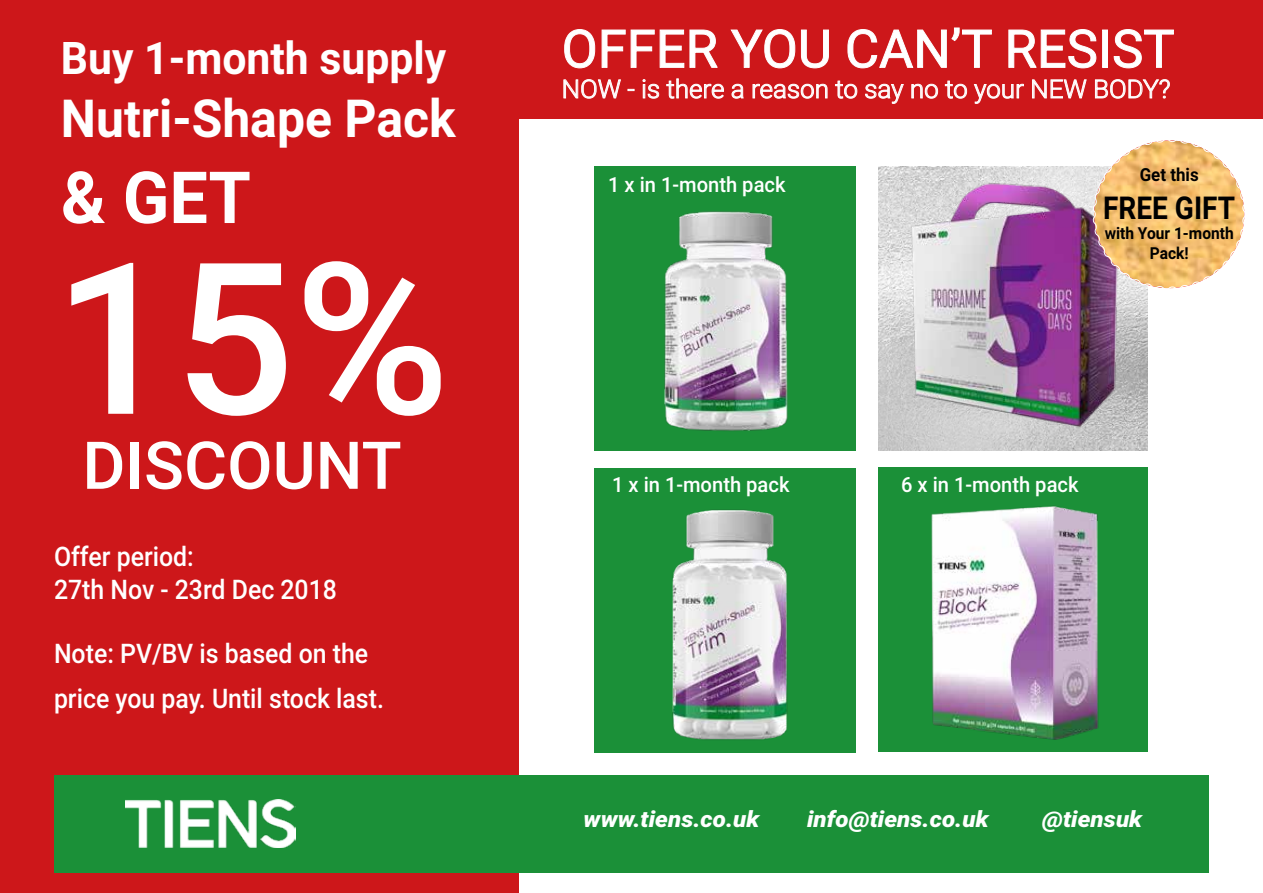
<style>
.page{position:relative;width:1263px;height:893px;background:#fff}
.page>*{position:absolute;margin:0;border:0;box-sizing:border-box;transform-origin:0 0}
.t1{font:500 211.5px "Roboto";color:#fff}
.t2{font:700 72px "Roboto";color:#fff;scale:.95 1}
.t3{font:500 66px "Roboto";color:#fff}
.t4{font:52.5px "Roboto";color:#fff}
.t5{font:700 52.5px "Roboto";color:#fff;scale:.95 1}
.t6{font:700 45px "Roboto";color:#fff;scale:.95 1}
.t7{font:700 31.5px "Roboto";color:#000;scale:.89 1}
.t8{font:500 27px/32.4px "Roboto";color:#fff;scale:.92 1}
.t9{font:300 25.5px "Roboto";color:#fff}
.t10{font:italic 900 22.5px "Roboto";color:#fff;scale:1.07 1}
.t11{font:500 21px "Roboto";color:#fff;scale:.96 1}
.t12{font:700 18px "Roboto";color:#000;scale:.94 1}
.t13{font:700 16.5px/19.8px "Roboto";color:#000;text-align:center;scale:.94 1}
</style>
<div class="page">
<img style="left:878px;top:166px;width:270px;height:284px">
<div style="left:594px;top:468px;width:262px;height:284px;background:#1b9038"></div>
<div style="left:878px;top:468px;width:270px;height:284px;background:#1b9038"></div>
<div style="left:594px;top:166px;width:262px;height:284px;background:#1b9038"></div>
<div style="left:0;top:0;width:519px;height:893px;background:#cd171a"></div>
<div style="left:54px;top:775px;width:1155px;height:97px;background:#1b9038"></div>
<img style="left:126px;top:800px;width:170px;height:47px">
<img style="left:931px;top:505px;width:168px;height:235px">
<img style="left:664px;top:211px;width:124px;height:220px">
<img style="left:672px;top:509px;width:116px;height:231px">
<img style="left:901px;top:176px;width:247px;height:264px">
<svg style="left:1093px;top:140px;width:152px;height:150px"></svg>
<div style="left:512px;top:0;width:751px;height:118px;background:#cd171a"></div>
<svg style="left:564px;top:29px;width:31px;height:40px"></svg>
<svg style="left:601px;top:29px;width:117px;height:39px"></svg>
<svg style="left:731px;top:29px;width:64px;height:40px"></svg>
<svg style="left:801px;top:29px;width:28px;height:40px"></svg>
<svg style="left:847px;top:27px;width:145px;height:42px"></svg>
<svg style="left:1008px;top:29px;width:89px;height:40px"></svg>
<div style="left:1102px;top:30px;width:5px;height:37px;border:1px solid #fff"></div>
<svg style="left:1113px;top:29px;width:61px;height:40px"></svg>
<svg style="left:563px;top:79px;width:58px;height:20px"></svg>
<svg style="left:628px;top:89px;width:6px;height:2px"></svg>
<svg style="left:642px;top:79px;width:17px;height:20px"></svg>
<svg style="left:666px;top:78px;width:58px;height:21px"></svg>
<svg style="left:731px;top:83px;width:13px;height:16px"></svg>
<svg style="left:752px;top:83px;width:76px;height:16px"></svg>
<svg style="left:835px;top:80px;width:22px;height:19px"></svg>
<svg style="left:865px;top:83px;width:39px;height:21px"></svg>
<svg style="left:911px;top:83px;width:27px;height:16px"></svg>
<svg style="left:945px;top:80px;width:22px;height:19px"></svg>
<svg style="left:974px;top:83px;width:50px;height:21px"></svg>
<svg style="left:1032px;top:79px;width:55px;height:20px"></svg>
<svg style="left:1095px;top:79px;width:75px;height:20px"></svg>
<h3 class="t4" style="left:562px;top:12px;width:614px">OFFER YOU CAN’T RESIST</h3>
<p class="t9" style="left:562px;top:71px;width:610px">NOW - is there a reason to say no to your NEW BODY?</p>
<h3 class="t6" style="left:61px;top:26px;width:407px">Buy 1-month supply</h3>
<h3 class="t5" style="left:61px;top:81px;width:417px">Nutri-Shape Pack</h3>
<h2 class="t2" style="left:61px;top:147px;width:201px">&amp; GET</h2>
<p class="t12" style="left:1140px;top:162px;width:64px">Get this</p>
<p class="t11" style="left:608px;top:170px;width:186px">1 x in 1-month pack</p>
<p class="t7" style="left:1103px;top:186px;width:150px">FREE GIFT</p>
<p class="t13" style="left:1105px;top:222px;width:139px">with Your 1-month<br>Pack!</p>
<h1 class="t1" style="left:54px;top:190px;width:397px">15%</h1>
<h3 class="t3" style="left:82px;top:419px;width:321px">DISCOUNT</h3>
<p class="t8" style="left:54px;top:539px;width:309px">Offer period:<br>27th Nov - 23rd Dec 2018</p>
<p class="t8" style="left:54px;top:630px;width:360px;line-height:45px">Note: PV/BV is based on the price you pay. Until stock last.</p>
<p class="t11" style="left:612px;top:470px;width:186px">1 x in 1-month pack</p>
<p class="t11" style="left:901px;top:470px;width:186px">6 x in 1-month pack</p>
<p class="t10" style="left:584px;top:803px;width:166px">www.tiens.co.uk</p>
<p class="t10" style="left:807px;top:803px;width:171px">info@tiens.co.uk</p>
<p class="t10" style="left:1042px;top:803px;width:95px">@tiensuk</p>
</div>
